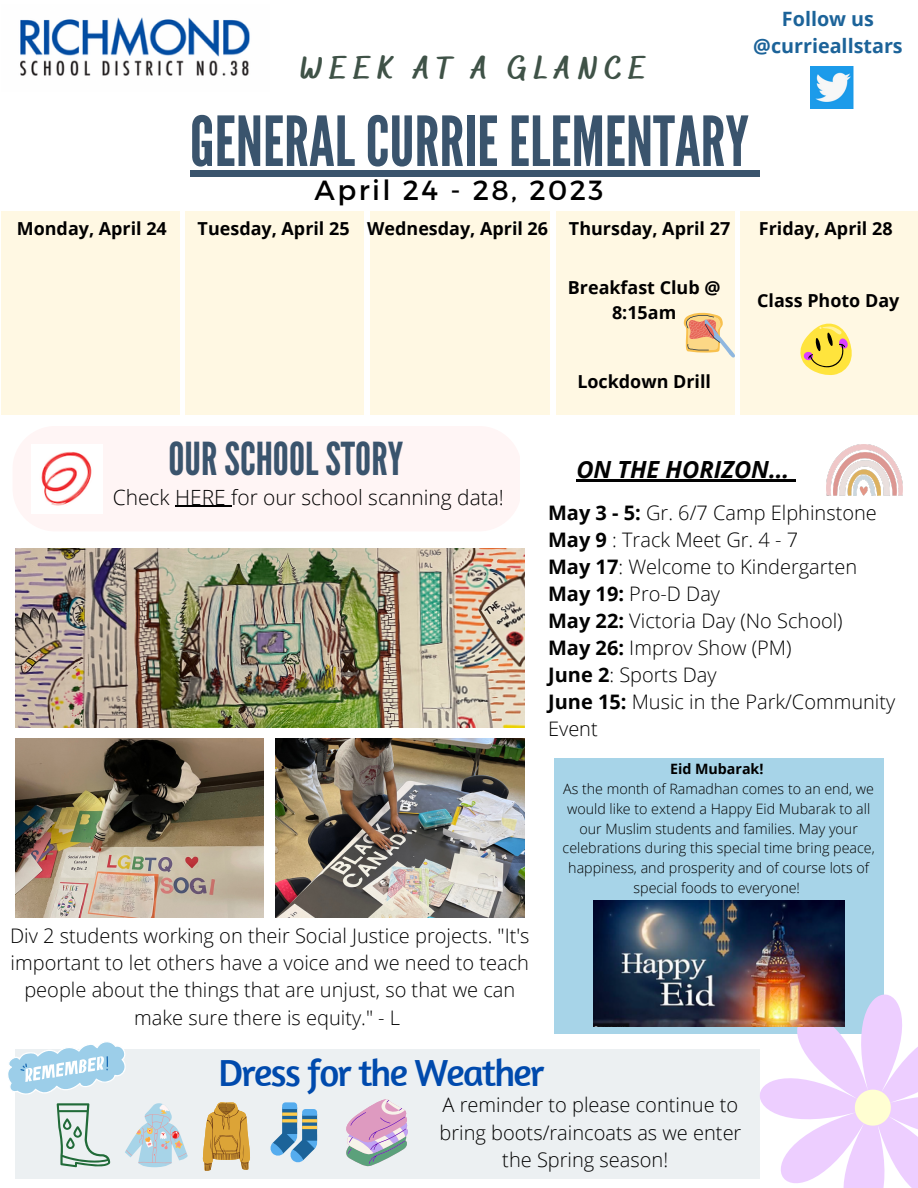
<style>
.page{position:relative;width:918px;height:1188px;background:#fff}
.page>*{position:absolute;margin:0;border:0;box-sizing:border-box;transform-origin:0 0}
.t1{font:68.85px "League Gothic";color:#3a546d}
.t2{font:45.3px "League Gothic";color:#3a546d}
.t3{font:38.55px "Amaranth";letter-spacing:-.045em;color:#004aad}
.t4{font:800 31.2px "Bakerie Smooth";letter-spacing:.22em;color:#3f5247}
.t5{font:27.75px "Montserrat";letter-spacing:.09em;color:#000}
.t6{font:italic 700 23.7px "Open Sans";color:#020202}
.t7{font:300 21px "Open Sans";color:#000}
.t8{font:300 20.1px/27.3px "Open Sans";color:#020202;text-align:center}
.t9{font:300 19.95px/27px "Open Sans";color:#020202}
.t10{font:700 19.8px/27px "Open Sans";color:#1c6399;text-align:center}
.t11{font:700 18px/24.8px "Open Sans";color:#000;text-align:center}
.t12{font:300 14.25px/19.8px "Open Sans";color:#000;text-align:center}
.t13{font:700 14.25px "Open Sans";color:#000}
.s1{font-weight:700}
</style>
<div class="page">
<img style="left:15px;top:549px;width:510px;height:179px">
<img style="left:15px;top:739px;width:249px;height:179px">
<img style="left:275px;top:739px;width:250px;height:179px">
<div style="left:190px;top:170px;width:25px;height:7px;background:#3a546d"></div>
<div style="left:215px;top:170px;width:534px;height:7px;background:#3a546d"></div>
<div style="left:749px;top:170px;width:11px;height:7px;background:#3a546d"></div>
<div style="left:370px;top:211px;width:180px;height:203px;background:#fff8e3"></div>
<div style="left:1px;top:211px;width:179px;height:203px;background:#fff8e3"></div>
<div style="left:186px;top:211px;width:178px;height:203px;background:#fff8e3"></div>
<div style="left:556px;top:211px;width:179px;height:203px;background:#fff8e3"></div>
<div style="left:740px;top:211px;width:178px;height:203px;background:#fff8e3"></div>
<img style="left:811px;top:66px;width:43px;height:42px">
<img style="left:20px;top:17px;width:230px;height:59px">
<img style="left:826px;top:444px;width:77px;height:52px">
<div style="left:15px;top:1049px;width:745px;height:129px;background:#ecf0f2"></div>
<svg style="left:8px;top:1042px;width:118px;height:53px"></svg>
<svg style="left:57px;top:1103px;width:53px;height:64px"></svg>
<svg style="left:125px;top:1103px;width:63px;height:64px"></svg>
<svg style="left:203px;top:1102px;width:47px;height:69px"></svg>
<svg style="left:270px;top:1102px;width:47px;height:61px"></svg>
<hr style="left:302px;top:1119px;width:15px;height:3px;background:#ffcc4d">
<hr style="left:302px;top:1126px;width:15px;height:3px;background:#ffcc4d">
<svg style="left:282px;top:1112px;width:15px;height:4px"></svg>
<hr style="left:282px;top:1119px;width:15px;height:3px;background:#ffcc4d">
<svg style="left:346px;top:1099px;width:62px;height:68px"></svg>
<svg style="left:684px;top:312px;width:51px;height:46px"></svg>
<div style="left:554px;top:758px;width:330px;height:276px;background:#a7d4e8"></div>
<svg style="left:719px;top:953px;width:199px;height:235px;fill:#edd4ff"></svg>
<svg style="left:855px;top:1090px;width:36px;height:36px"></svg>
<img style="left:41px;top:451px;width:51px;height:55px">
<svg style="left:800px;top:323px;width:52px;height:52px"></svg>
<img style="left:594px;top:901px;width:250px;height:126px">
<hr style="left:576px;top:480px;width:213px;height:2px;background:#020202">
<svg style="left:789px;top:480px;width:6px;height:2px"></svg>
<hr style="left:175px;top:506px;width:56px;height:1px;background:#000">
<h3 class="t4" style="left:301px;top:50px;width:347px">WEEK AT A GLANCE</h3>
<p class="t10" style="left:753px;top:4px;width:151px">Follow us @currieallstars</p>
<h1 class="t1" style="left:190px;top:102px;width:561px">GENERALCURRIE ELEMENTARY</h1>
<h3 class="t5" style="left:314px;top:173px;width:291px">April 24 - 28, 2023</h3>
<p class="t11" style="left:17px;top:216px;width:152px">Monday, April 24</p>
<p class="t11" style="left:198px;top:216px;width:534px">Tuesday, April 25 Wednesday, April 26 Thursday, April 27</p>
<p class="t11" style="left:759px;top:216px;width:135px">Friday, April 28</p>
<p class="t11" style="left:568px;top:275px;width:154px">Breakfast Club @<br>8:15am</p>
<p class="t11" style="left:757px;top:287px;width:144px">Class Photo Day</p>
<p class="t11" style="left:577px;top:369px;width:135px">Lockdown Drill</p>
<h2 class="t2" style="left:169px;top:433px;width:236px">OURSCHOOLSTORY</h2>
<p class="t7" style="left:113px;top:482px;width:393px">Check HERE for our school scanning data!</p>
<p class="t8" style="left:10px;top:921px;width:521px">Div 2 students working on their Social Justice projects. "It's important to let others have a voice and we need to teach people about the things that are unjust, so that we can make sure there is equity." - L</p>
<p class="t6" style="left:576px;top:452px;width:214px">ON THE HORIZON...</p>
<p class="t9" style="left:548px;top:499px;width:349px"><span class="s1">May 3 - 5:</span> Gr. 6/7 Camp Elphinstone<br><span class="s1">May 9</span> : Track Meet Gr. 4 - 7<br><span class="s1">May 17</span>: Welcome to Kindergarten<br><span class="s1">May 19:</span> Pro-D Day<br><span class="s1">May 22:</span> Victoria Day (No School)<br><span class="s1">May 26:</span> Improv Show (PM)<br><span class="s1">June 2</span>: Sports Day<br><span class="s1">June 15:</span> Music in the Park/Community<br>Event</p>
<p class="t13" style="left:670px;top:759px;width:95px">Eid Mubarak!</p>
<p class="t12" style="left:563px;top:778px;width:314px">As the month of Ramadhan comes to an end, we would like to extend a Happy Eid Mubarak to all our Muslim students and families. May your celebrations during this special time bring peace, happiness, and prosperity and of course lots of special foods to everyone!</p>
<h3 class="t3" style="left:218px;top:1049px;width:327px">Dress for the Weather</h3>
<p class="t8" style="left:440px;top:1091px;width:303px">A reminder to please continue to bring boots/raincoats as we enter the Spring season!</p>
</div>
